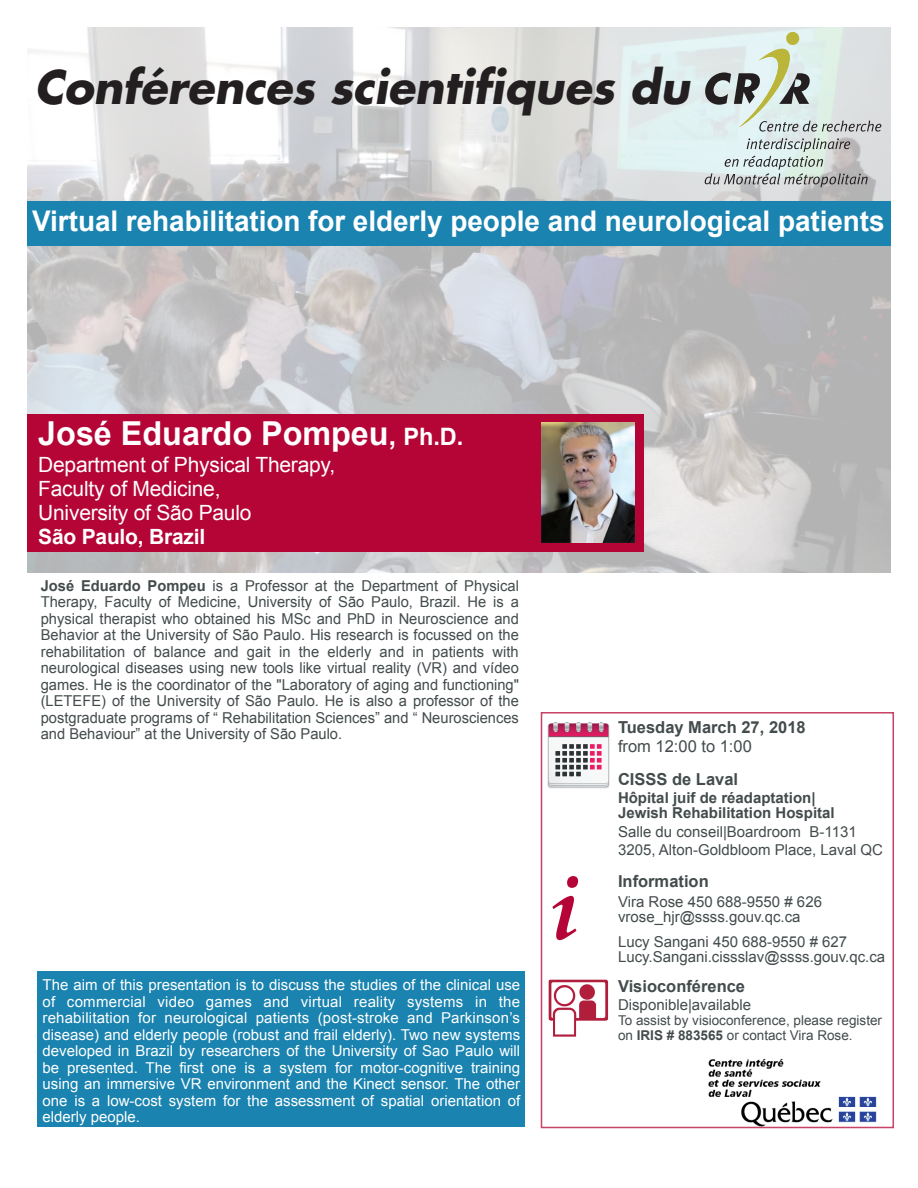
<style>
.page{position:relative;width:918px;height:1188px;background:#fff}
.page>*{position:absolute;margin:0;border:0;box-sizing:border-box;transform-origin:0 0}
.t1{font:italic 700 90px "Palatino";color:#b50536}
.t2{font:italic 700 45px "Futura";letter-spacing:-.005em;color:#231f20}
.t3{font:700 33px "Arial";color:#fff}
.t4{font:700 28.5px "Arial";color:#fff}
.t5{font:21px/24px "Arial";letter-spacing:-.01em;color:#fff}
.t6{font:700 21px "Arial";letter-spacing:-.01em;color:#fff}
.t7{font:700 16.5px "Arial";color:#434b4c}
.t8{font:16.5px "Arial";color:#434b4c}
.t9{font:15px/16.5px "Arial";color:#434b4c}
.t10{font:15px/16.5px "Arial";color:#fff;text-align:justify}
.t11{font:700 15px/15px "Arial";color:#434b4c}
.t12{font:13.5px/15px "Arial";color:#434b4c}
.s1{font-size:27px}
.s2{font-size:24px}
.s3{font-weight:700}
</style>
<div class="page">
<img style="left:27px;top:27px;width:864px;height:545px">
<img style="left:708px;top:1058px;width:169px;height:67px">
<img style="left:548px;top:722px;width:61px;height:66px">
<div style="left:38px;top:971px;width:487px;height:156px;background:#1a83af"></div>
<svg style="left:705px;top:31px;width:176px;height:101px;background:#cbd4ce"></svg>
<svg style="left:705px;top:138px;width:163px;height:49px;background:#bfc7c6"></svg>
<div style="left:27px;top:201px;width:864px;height:44px;background:#1a83af"></div>
<div style="left:27px;top:414px;width:616px;height:137px;background:#b50536"></div>
<img style="left:548px;top:979px;width:61px;height:58px">
<svg style="left:37px;top:974px;width:1px;height:153px"></svg>
<img style="left:542px;top:422px;width:93px;height:121px">
<h2 class="t2" style="left:35px;top:56px;width:657px">Conférences scientifiques du</h2>
<h3 class="t4" style="left:32px;top:204px;width:854px">Virtual rehabilitation for elderly people and neurological patients</h3>
<h3 class="t3" style="left:38px;top:415px;width:427px">José Eduardo Pompeu<span class="s1">,</span> <span class="s2">Ph.D.</span></h3>
<h3 class="t5" style="left:38px;top:452px;width:298px">Department of Physical Therapy,<br>Faculty of Medicine,<br>University of São Paulo</h3>
<h3 class="t6" style="left:38px;top:525px;width:169px">São Paulo, Brazil</h3>
<p class="t9" style="left:41px;top:577px;width:480px;text-align:justify"><span class="s3">José Eduardo Pompeu</span> is a Professor at the Department of Physical Therapy, Faculty of Medicine, University of São Paulo, Brazil. He is a physical therapist who obtained his MSc and PhD in Neuroscience and Behavior at the University of São Paulo. His research is focussed on the rehabilitation of balance and gait in the elderly and in patients with neurological diseases using new tools like virtual reality (VR) and vídeo games. He is the coordinator of the "Laboratory of aging and functioning" (LETEFE) of the University of São Paulo. He is also a professor of the postgraduate programs of “ Rehabilitation Sciences” and “ Neurosciences and Behaviour” at the University of São Paulo.</p>
<p class="t10" style="left:43px;top:977px;width:479px">The aim of this presentation is to discuss the studies of the clinical use of commercial video games and virtual reality systems in the rehabilitation for neurological patients (post-stroke and Parkinson’s disease) and elderly people (robust and frail elderly). Two new systems developed in Brazil by researchers of the University of Sao Paulo will be presented. The first one is a system for motor-cognitive training using an immersive VR environment and the Kinect sensor. The other one is a low-cost system for the assessment of spatial orientation of elderly people.</p>
<h1 class="t1" style="left:550px;top:833px;width:31px">i</h1>
<p class="t7" style="left:618px;top:718px;width:189px">Tuesday March 27, 2018</p>
<p class="t8" style="left:618px;top:737px;width:135px">from 12:00 to 1:00</p>
<p class="t7" style="left:618px;top:769px;width:122px">CISSS de Laval</p>
<p class="t11" style="left:618px;top:790px;width:218px">Hôpital juif de réadaptation|<br>Jewish Rehabilitation Hospital</p>
<p class="t9" style="left:618px;top:823px;width:267px;line-height:18px">Salle du conseil|Boardroom B-1131<br>3205, Alton-Goldbloom Place, Laval QC</p>
<p class="t7" style="left:618px;top:872px;width:92px">Information</p>
<p class="t9" style="left:618px;top:894px;width:206px;line-height:15px">Vira Rose 450 688-9550 # 626 vrose_hjr@ssss.gouv.qc.ca</p>
<p class="t9" style="left:618px;top:934px;width:269px;line-height:15px">Lucy Sangani 450 688-9550 # 627<br>Lucy.Sangani.cissslav@ssss.gouv.qc.ca</p>
<p class="t7" style="left:618px;top:977px;width:129px">Visioconférence</p>
<p class="t9" style="left:618px;top:997px;width:135px">Disponible|available</p>
<p class="t12" style="left:618px;top:1013px;width:266px">To assist by visioconference, please register on <span class="s3">IRIS # 883565</span> or contact Vira Rose.</p>
</div>
